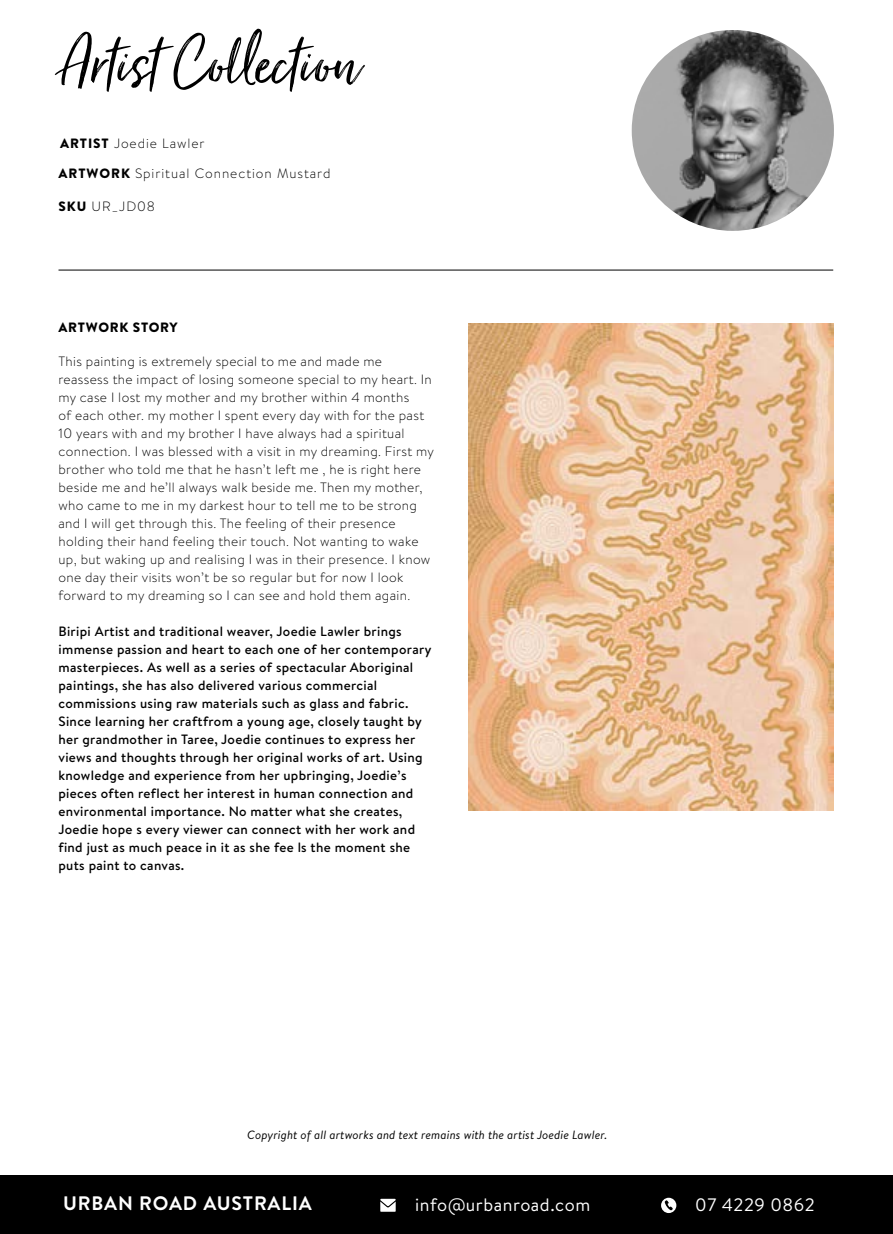
<style>
.page{position:relative;width:893px;height:1234px;background:#fff}
.page>*{position:absolute;margin:0;border:0;box-sizing:border-box;transform-origin:0 0}
.t1{font:79.5px "Just Lovely";letter-spacing:-.005em;color:#000}
.t2{font:700 19.5px "Brandon Text";letter-spacing:.04em;color:#fff}
.t3{font:18px "Brandon Text";letter-spacing:.03em;color:#fff}
.t4{font:300 13.5px/18px "Brandon Text";letter-spacing:.025em;color:#000}
.t5{font:500 13.5px/18px "Brandon Text";letter-spacing:.025em;color:#000}
.t6{font:300 13.5px "Brandon Text";letter-spacing:.07em;color:#000}
.t7{font:900 13.5px "Brandon Text";letter-spacing:.05em;color:#000}
.t8{font:italic 12px "Brandon Text";letter-spacing:.01em;color:#000}
.s1{font-weight:900}
</style>
<div class="page">
<img style="left:468px;top:323px;width:365px;height:487px">
<hr style="left:58px;top:270px;width:775px;height:1px;background:#000">
<div style="left:1px;top:1175px;width:892px;height:59px;background:#000"></div>
<svg style="left:380px;top:1199px;width:16px;height:12px"></svg>
<svg style="left:661px;top:1197px;width:15px;height:16px"></svg>
<img style="left:632px;top:30px;width:202px;height:201px">
<h1 class="t1" style="left:58px;top:15px;width:303px">Artist Collection</h1>
<p class="t6" style="left:60px;top:134px;width:146px"><span class="s1">ARTIST</span> Joedie Lawler</p>
<p class="t6" style="left:59px;top:164px;width:273px"><span class="s1">ARTWORK</span> Spiritual Connection Mustard</p>
<p class="t4" style="left:59px;top:197px;width:98px"><span class="s1">SKU</span> UR_JD08</p>
<p class="t7" style="left:59px;top:318px;width:121px">ARTWORK STORY</p>
<p class="t4" style="left:59px;top:352px;width:377px">This painting is extremely special to me and made me reassess the impact of losing someone special to my heart. In my case I lost my mother and my brother within 4 months<br>of each other. my mother I spent every day with for the past 10 years with and my brother I have always had a spiritual connection. I was blessed with a visit in my dreaming. First my brother who told me that he hasn’t left me , he is right here beside me and he’ll always walk beside me. Then my mother, who came to me in my darkest hour to tell me to be strong and I will get through this. The feeling of their presence holding their hand feeling their touch. Not wanting to wake up, but waking up and realising I was in their presence. I know one day their visits won’t be so regular but for now I look forward to my dreaming so I can see and hold them again.</p>
<p class="t5" style="left:59px;top:622px;width:374px">Biripi Artist and traditional weaver, Joedie Lawler brings immense passion and heart to each one of her contemporary masterpieces. As well as a series of spectacular Aboriginal paintings, she has also delivered various commercial commissions using raw materials such as glass and fabric.<br>Since learning her craftfrom a young age, closely taught by her grandmother in Taree, Joedie continues to express her views and thoughts through her original works of art. Using knowledge and experience from her upbringing, Joedie’s pieces often reflect her interest in human connection and environmental importance. No matter what she creates, Joedie hope s every viewer can connect with her work and find just as much peace in it as she fee ls the moment she puts paint to canvas.</p>
<p class="t8" style="left:247px;top:1126px;width:361px">Copyright of all artworks and text remains with the artist Joedie Lawler.</p>
<h2 class="t2" style="left:63px;top:1190px;width:250px">URBAN ROAD AUSTRALIA</h2>
<h3 class="t3" style="left:415px;top:1193px;width:176px">info@urbanroad.com</h3>
<h3 class="t3" style="left:695px;top:1193px;width:121px">07 4229 0862</h3>
</div>
